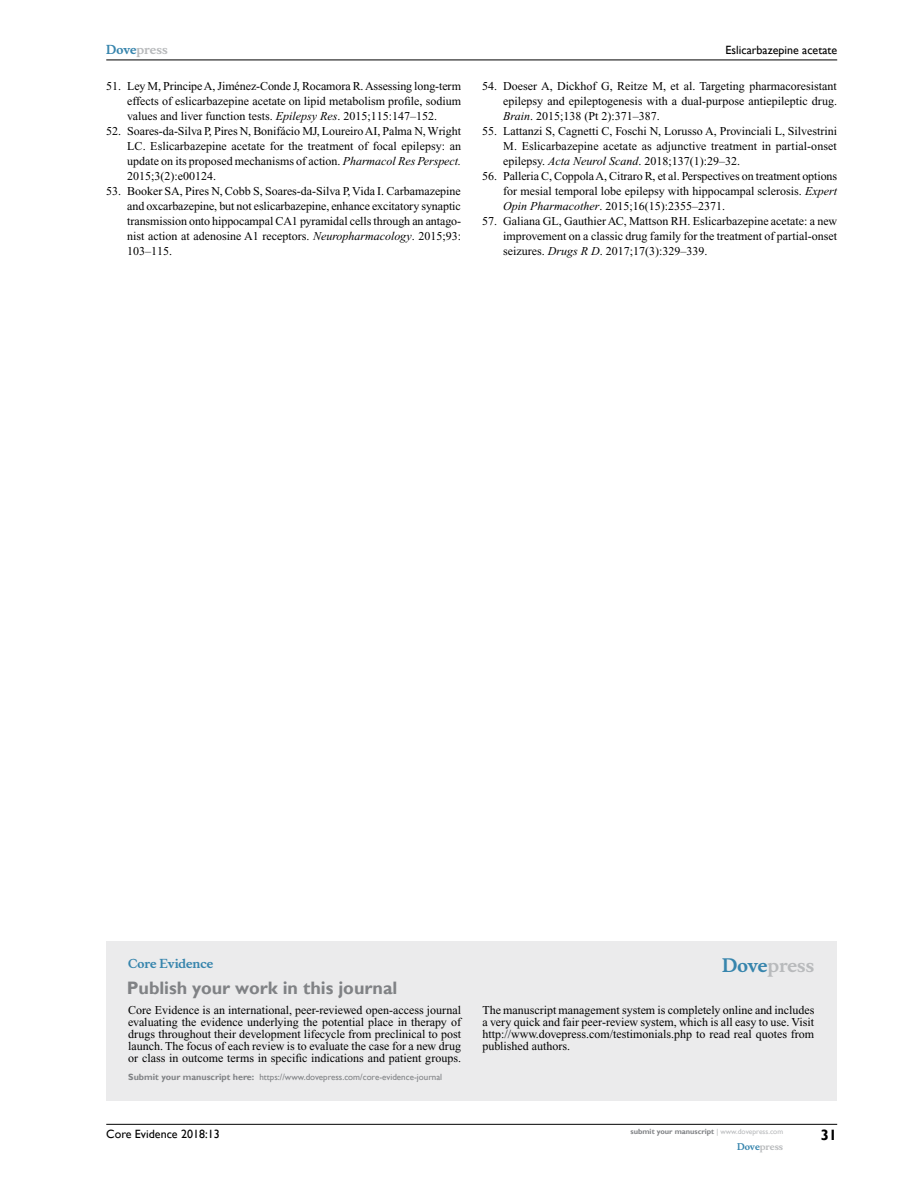
<style>
.page{position:relative;width:918px;height:1188px;background:#fff}
.page>*{position:absolute;margin:0;border:0;box-sizing:border-box;transform-origin:0 0}
.t1{font:700 18px "Gill Sans";color:#808285}
.t2{font:700 18px "Musee";color:#b8babc}
.t3{font:700 15px "Gill Sans";color:#000}
.t4{font:12px/15px "Times New Roman";color:#000;text-align:justify}
.t5{font:12px "Gill Sans";color:#000}
.t6{font:700 12px "Musee";color:#3785ad}
.t7{font:700 12px "Musee";color:#b8babc}
.t8{font:9px "Gill Sans";color:#808285}
.t9{font:700 9px "Musee";color:#b8babc}
.t10{font:700 7.5px "Gill Sans";color:#808285}
.s1{color:#3785ad}
.s2{font-style:italic}
.s3{font-weight:700}
.s4{font-weight:400;color:#b8babc}
</style>
<div class="page">
<div style="left:106px;top:941px;width:731px;height:159px;background:#ebebec"></div>
<hr style="left:106px;top:1124px;width:731px;height:1px;background:#000">
<hr style="left:106px;top:60px;width:731px;height:1px;background:#000">
<p class="t7" style="left:106px;top:43px;width:63px"><span class="s1">Dove</span>press</p>
<p class="t4" style="left:127px;top:79px;width:335px;text-indent:-21px">51. Ley M, Principe A, Jiménez-Conde J, Rocamora R. Assessing long-term effects of eslicarbazepine acetate on lipid metabolism profile, sodium values and liver function tests. <span class="s2">Epilepsy Res</span>. 2015;115:147–152.</p>
<p class="t4" style="left:127px;top:124px;width:335px;text-indent:-21px">52. Soares-da-Silva P, Pires N, Bonifácio MJ, Loureiro AI, Palma N, Wright LC. Eslicarbazepine acetate for the treatment of focal epilepsy: an update on its proposed mechanisms of action. <span class="s2">Pharmacol Res Perspect.<br></span>2015;3(2):e00124.</p>
<p class="t4" style="left:127px;top:184px;width:335px;text-indent:-21px">53. Booker SA, Pires N, Cobb S, Soares-da-Silva P, Vida I. Carbamazepine and oxcarbazepine, but not eslicarbazepine, enhance excitatory synaptic transmission onto hippocampal CA1 pyramidal cells through an antago&shy;nist action at adenosine A1 receptors. <span class="s2">Neuropharmacology</span>. 2015;93:<br>103–115.</p>
<p class="t5" style="left:726px;top:43px;width:113px">Eslicarbazepine acetate</p>
<p class="t4" style="left:503px;top:79px;width:335px;text-indent:-21px">54. Doeser A, Dickhof G, Reitze M, et al. Targeting pharmacoresistant epilepsy and epileptogenesis with a dual-purpose antiepileptic drug.<br><span class="s2">Brain</span>. 2015;138 (Pt 2):371–387.</p>
<p class="t4" style="left:503px;top:124px;width:335px;text-indent:-21px">55. Lattanzi S, Cagnetti C, Foschi N, Lorusso A, Provinciali L, Silvestrini M. Eslicarbazepine acetate as adjunctive treatment in partial-onset epilepsy. <span class="s2">Acta Neurol Scand</span>. 2018;137(1):29–32.</p>
<p class="t4" style="left:503px;top:169px;width:335px;text-indent:-21px">56. Palleria C, Coppola A, Citraro R, et al. Perspectives on treatment options for mesial temporal lobe epilepsy with hippocampal sclerosis. <span class="s2">Expert Opin Pharmacother</span>. 2015;16(15):2355–2371.</p>
<p class="t4" style="left:503px;top:214px;width:335px;text-indent:-21px">57. Galiana GL, Gauthier AC, Mattson RH. Eslicarbazepine acetate: a new improvement on a classic drug family for the treatment of partial-onset seizures. <span class="s2">Drugs R D</span>. 2017;17(3):329–339.</p>
<p class="t6" style="left:128px;top:956px;width:87px">Core Evidence</p>
<h1 class="t1" style="left:127px;top:977px;width:272px">Publish your work in this journal</h1>
<h1 class="t2" style="left:722px;top:955px;width:94px"><span class="s1">Dove</span>press</h1>
<p class="t4" style="left:128px;top:1004px;width:334px;line-height:12px">Core Evidence is an international, peer-reviewed open-access journal evaluating the evidence underlying the potential place in therapy of drugs throughout their development lifecycle from preclinical to post launch. The focus of each review is to evaluate the case for a new drug or class in outcome terms in specific indications and patient groups.</p>
<p class="t4" style="left:482px;top:1004px;width:334px;line-height:12px">The manuscript management system is completely online and includes a very quick and fair peer-review system, which is all easy to use. Visit http://www.dovepress.com/testimonials.php to read real quotes from published authors.</p>
<p class="t8" style="left:128px;top:1072px;width:315px"><span class="s3">Submit your manuscript here:</span> https://www.dovepress.com/core-evidence-journal</p>
<p class="t5" style="left:106px;top:1127px;width:115px">Core Evidence 2018:13</p>
<p class="t10" style="left:631px;top:1127px;width:154px">submit your manuscript <span class="s4">| www.dovepress.com</span></p>
<p class="t9" style="left:737px;top:1141px;width:48px"><span class="s1">Dove</span>press</p>
<p class="t3" style="left:821px;top:1126px;width:18px">31</p>
</div>
